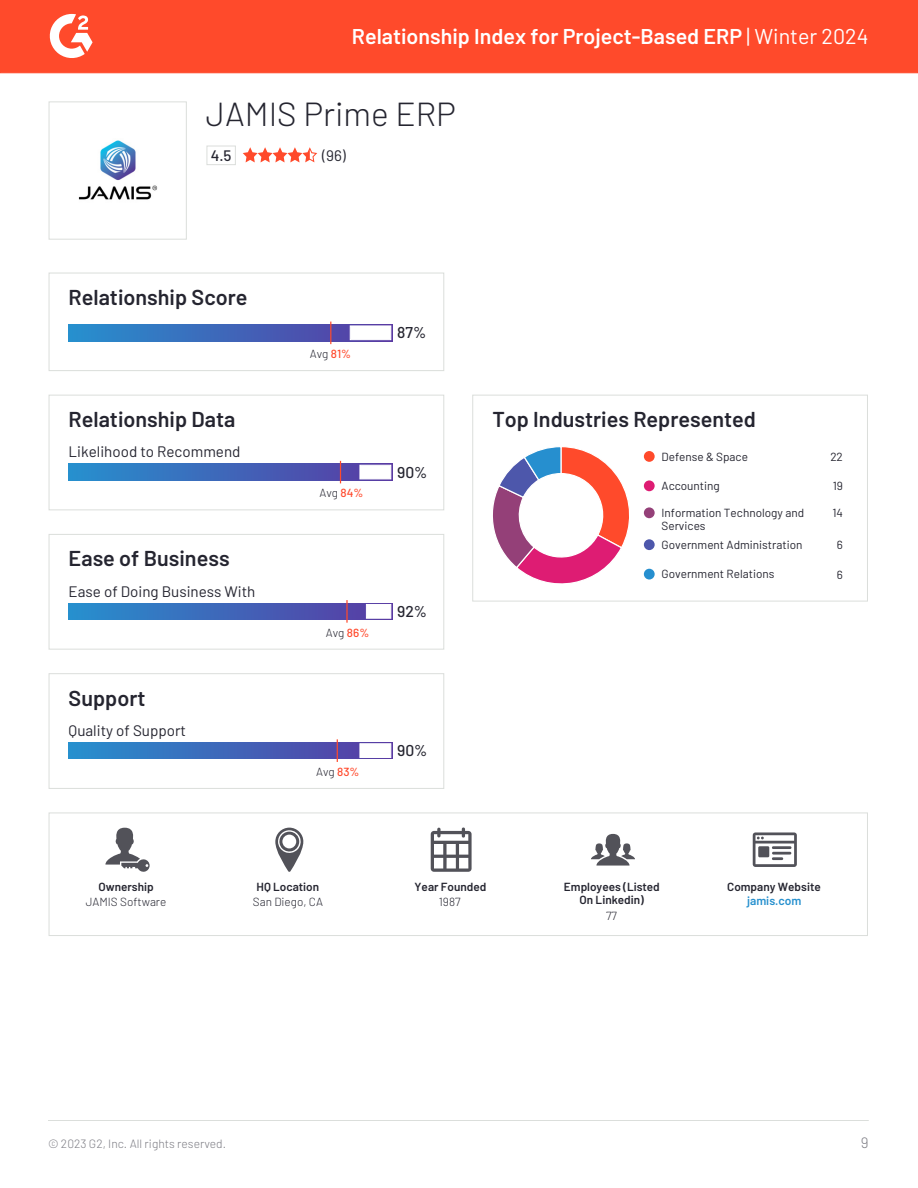
<style>
.page{position:relative;width:918px;height:1188px;background:#fff}
.page>*{position:absolute;margin:0;border:0;box-sizing:border-box;transform-origin:0 0}
.t1{font:300 33.3px "Barlow";color:#252530}
.t2{font:600 21.6px "Barlow";color:#252530}
.t3{font:600 21.45px "Barlow";color:#fff}
.t4{font:500 15.75px "Barlow";color:#252530}
.t5{font:15.15px "Barlow";color:#252530}
.t6{font:500 15.15px "Barlow";color:#252530}
.t7{font:300 15px "Barlow";color:#7c7c83}
.t8{font:300 12px "Barlow";color:#7c7c83}
.t9{font:600 12px "Barlow";color:#2690ce}
.t10{font:11.7px/12.9px "Barlow";color:#252530}
.t11{font:600 11.7px/12.9px "Barlow";color:#252530;text-align:center}
.t12{font:300 11.7px "Barlow";color:#252530}
.s1{font-weight:400}
.s2{font-weight:500;color:#ff492c}
</style>
<div class="page">
<div style="left:0;top:0;width:918px;height:73px;background:#ff4a2b"></div>
<svg style="left:49px;top:14px;width:44px;height:44px"></svg>
<div style="left:49px;top:101px;width:138px;height:139px;border:1px solid #dbdedb"></div>
<img style="left:78px;top:140px;width:80px;height:60px">
<div style="left:206px;top:146px;width:30px;height:19px;border:1px solid #dbdedb"></div>
<svg style="left:243px;top:147px;width:74px;height:15px"></svg>
<div style="left:49px;top:273px;width:395px;height:98px;border:1px solid #dbdedb"></div>
<svg style="left:69px;top:325px;width:323px;height:16px;background:#3e6bbb"></svg>
<div style="left:350px;top:326px;width:41px;height:14px;background:#fff;border:1px solid #fff"></div>
<svg style="left:330px;top:322px;width:1px;height:22px"></svg>
<div style="left:49px;top:395px;width:395px;height:115px;border:1px solid #dbdedb"></div>
<svg style="left:69px;top:464px;width:323px;height:16px;background:#3e6aba"></svg>
<div style="left:360px;top:465px;width:31px;height:14px;background:#fff;border:1px solid #fff"></div>
<svg style="left:340px;top:461px;width:1px;height:22px"></svg>
<div style="left:49px;top:534px;width:395px;height:116px;border:1px solid #dbdedb"></div>
<div style="left:69px;top:603px;width:323px;height:17px;background:linear-gradient(to right,#2690ce,#5a3aa3)"></div>
<div style="left:366px;top:604px;width:25px;height:14px;background:#fff"></div>
<hr style="left:346px;top:600px;width:2px;height:23px;background:#ff4a2b">
<div style="left:49px;top:673px;width:395px;height:116px;border:1px solid #dbdedb"></div>
<svg style="left:69px;top:742px;width:323px;height:17px;background:#3f69ba"></svg>
<div style="left:360px;top:744px;width:31px;height:14px;background:#fff"></div>
<svg style="left:337px;top:739px;width:1px;height:23px"></svg>
<div style="left:472px;top:395px;width:396px;height:207px;border:1px solid #dbdedb"></div>
<svg style="left:493px;top:447px;width:136px;height:137px"></svg>
<div style="left:644px;top:451px;width:11px;height:11px;background:#ff4a2b;border-radius:50%"></div>
<div style="left:644px;top:480px;width:11px;height:11px;background:#de1c73;border-radius:50%"></div>
<div style="left:644px;top:507px;width:11px;height:11px;background:#944078;border-radius:50%"></div>
<div style="left:644px;top:539px;width:11px;height:11px;background:#4d57ab;border-radius:50%"></div>
<div style="left:644px;top:569px;width:11px;height:11px;background:#268fcf;border-radius:50%"></div>
<div style="left:49px;top:812px;width:819px;height:124px;border:1px solid #dbdedb"></div>
<svg style="left:106px;top:828px;width:44px;height:44px"></svg>
<svg style="left:275px;top:828px;width:28px;height:44px"></svg>
<svg style="left:431px;top:828px;width:41px;height:44px"></svg>
<svg style="left:591px;top:834px;width:44px;height:32px"></svg>
<svg style="left:753px;top:832px;width:44px;height:35px"></svg>
<hr style="left:48px;top:1120px;width:820px;height:1px;background:#dbdedb">
<h3 class="t3" style="left:352px;top:22px;width:518px">Relationship Index for Project-Based ERP <span class="s1">| Winter 2024</span></h3>
<h1 class="t1" style="left:206px;top:93px;width:251px">JAMIS Prime ERP</h1>
<p class="t6" style="left:211px;top:145px;width:22px">4.5</p>
<p class="t5" style="left:322px;top:146px;width:25px">(96)</p>
<h2 class="t2" style="left:69px;top:283px;width:180px">Relationship Score</h2>
<h2 class="t2" style="left:69px;top:405px;width:168px">Relationship Data</h2>
<p class="t5" style="left:69px;top:442px;width:173px">Likelihood to Recommend</p>
<h2 class="t2" style="left:69px;top:545px;width:163px">Ease of Business</h2>
<p class="t5" style="left:69px;top:582px;width:188px">Ease of Doing Business With</p>
<h2 class="t2" style="left:69px;top:684px;width:78px">Support</h2>
<p class="t5" style="left:69px;top:721px;width:119px">Quality of Support</p>
<p class="t12" style="left:310px;top:346px;width:43px">Avg <span class="s2">81%</span></p>
<h3 class="t4" style="left:397px;top:323px;width:30px">87%</h3>
<p class="t12" style="left:319px;top:486px;width:45px">Avg <span class="s2">84%</span></p>
<h3 class="t4" style="left:397px;top:462px;width:32px">90%</h3>
<p class="t12" style="left:326px;top:625px;width:45px">Avg <span class="s2">86%</span></p>
<h3 class="t4" style="left:397px;top:601px;width:31px">92%</h3>
<p class="t12" style="left:316px;top:764px;width:45px">Avg <span class="s2">83%</span></p>
<h3 class="t4" style="left:397px;top:740px;width:32px">90%</h3>
<h2 class="t2" style="left:492px;top:405px;width:265px">Top Industries Represented</h2>
<p class="t10" style="left:662px;top:449px;width:88px">Defense &amp; Space</p>
<p class="t10" style="left:830px;top:450px;width:14px">22</p>
<p class="t10" style="left:662px;top:479px;width:60px">Accounting</p>
<p class="t10" style="left:833px;top:479px;width:12px">19</p>
<p class="t10" style="left:662px;top:506px;width:144px">Information Technology and<br>Services</p>
<p class="t10" style="left:832px;top:506px;width:12px">14</p>
<p class="t10" style="left:662px;top:538px;width:143px">Government Administration</p>
<p class="t10" style="left:837px;top:538px;width:8px">6</p>
<p class="t10" style="left:662px;top:567px;width:115px">Government Relations</p>
<p class="t10" style="left:837px;top:567px;width:8px">6</p>
<p class="t11" style="left:98px;top:880px;width:57px">Ownership</p>
<p class="t12" style="left:86px;top:894px;width:82px">JAMIS Software</p>
<p class="t11" style="left:257px;top:880px;width:64px">HQ Location</p>
<p class="t12" style="left:253px;top:894px;width:72px">San Diego, CA</p>
<p class="t11" style="left:415px;top:880px;width:73px">Year Founded</p>
<p class="t12" style="left:439px;top:894px;width:23px">1987</p>
<p class="t11" style="left:564px;top:880px;width:97px">Employees (Listed<br>On Linkedin)</p>
<p class="t12" style="left:606px;top:908px;width:12px">77</p>
<p class="t11" style="left:727px;top:880px;width:95px">Company Website</p>
<p class="t9" style="left:747px;top:893px;width:56px">jamis.com</p>
<p class="t8" style="left:48px;top:1136px;width:180px">© 2023 G2, Inc. All rights reserved.</p>
<p class="t7" style="left:861px;top:1132px;width:9px">9</p>
</div>
